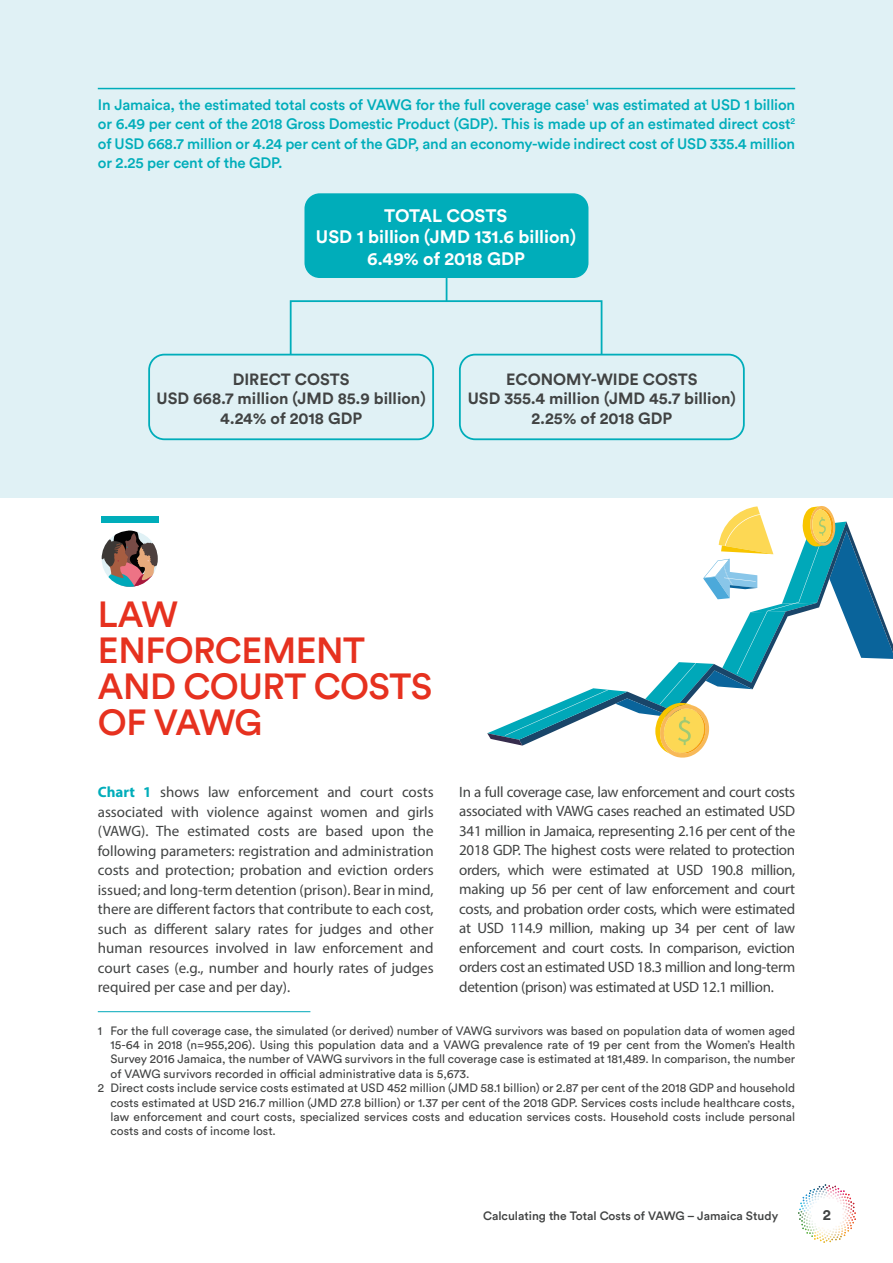
<style>
.page{position:relative;width:893px;height:1263px;background:#fff}
.page>*{position:absolute;margin:0;border:0;box-sizing:border-box;transform-origin:0 0}
.t1{font:500 36px/36px "Circular Std";letter-spacing:-.015em;color:#e6311f}
.t2{font:700 18px/21.6px "Circular Std";color:#fff;text-align:center}
.t3{font:700 16.2px/19.4px "Circular Std";color:#414343;text-align:center}
.t4{font:15px/19.5px "Myriad Pro";letter-spacing:-.015em;color:#414343;text-align:justify}
.t5{font:500 15px/19.5px "Circular Std";letter-spacing:-.01em;color:#00adba;text-align:justify}
.t6{font:700 15px "Circular Std";color:#414343}
.t7{font:12px "Circular Std";color:#414242}
.t8{font:500 12px "Circular Std";color:#414343}
.s1{font-weight:700;color:#00adba}
</style>
<div class="page">
<div style="left:0;top:0;width:893px;height:497px;background:#e0f1f5"></div>
<svg style="left:102px;top:531px;width:56px;height:56px"></svg>
<hr style="left:98px;top:88px;width:697px;height:1px;background:#00adba">
<svg style="left:798px;top:1184px;width:58px;height:59px"></svg>
<hr style="left:98px;top:1011px;width:212px;height:1px;background:#00a8b9">
<svg style="left:487px;top:506px;width:406px;height:252px"></svg>
<div style="left:101px;top:516px;width:58px;height:6px;background:#00adba"></div>
<div style="left:304px;top:193px;width:284px;height:85px;background:#00adba;border-radius:15px"></div>
<div style="left:290px;top:300px;width:312px;height:55px;border:2px solid #00adba"></div>
<div style="left:148px;top:354px;width:286px;height:86px;border:2px solid #00adba;border-radius:15px"></div>
<div style="left:459px;top:354px;width:286px;height:86px;border:2px solid #00adba;border-radius:15px"></div>
<svg style="left:446px;top:278px;width:1px;height:23px"></svg>
<p class="t5" style="left:98px;top:95px;width:699px">In Jamaica, the estimated total costs of VAWG for the full coverage case<sup>1</sup> was estimated at USD 1 billion or 6.49 per cent of the 2018 Gross Domestic Product (GDP). This is made up of an estimated direct cost<sup>2 </sup>of USD 668.7 million or 4.24 per cent of the GDP, and an economy-wide indirect cost of USD 335.4 million or 2.25 per cent of the GDP.</p>
<p class="t2" style="left:316px;top:204px;width:262px">TOTAL COSTS<br>USD 1 billion (JMD 131.6 billion)<br>6.49% of 2018 GDP</p>
<p class="t3" style="left:157px;top:369px;width:271px">DIRECT COSTS<br>USD 668.7 million (JMD 85.9 billion)<br>4.24% of 2018 GDP</p>
<p class="t3" style="left:468px;top:369px;width:270px">ECONOMY-WIDE COSTS<br>USD 355.4 million (JMD 45.7 billion)<br>2.25% of 2018 GDP</p>
<h1 class="t1" style="left:98px;top:596px;width:336px">LAW<br>ENFORCEMENT<br>AND COURT COSTS<br>OF VAWG</h1>
<p class="t4" style="left:98px;top:782px;width:337px"><span class="s1">Chart 1</span> shows law enforcement and court costs associated with violence against women and girls (VAWG). The estimated costs are based upon the following parameters: registration and administration costs and protection; probation and eviction orders issued; and long-term detention (prison). Bear in mind, there are different factors that contribute to each cost, such as different salary rates for judges and other human resources involved in law enforcement and court cases (e.g., number and hourly rates of judges required per case and per day).</p>
<p class="t4" style="left:459px;top:782px;width:337px">In a full coverage case, law enforcement and court costs associated with VAWG cases reached an estimated USD 341 million in Jamaica, representing 2.16 per cent of the 2018 GDP. The highest costs were related to protection orders, which were estimated at USD 190.8 million, making up 56 per cent of law enforcement and court costs, and probation order costs, which were estimated at USD 114.9 million, making up 34 per cent of law enforcement and court costs. In comparison, eviction orders cost an estimated USD 18.3 million and long-term detention (prison) was estimated at USD 12.1 million.</p>
<p class="t7" style="left:98px;top:1023px;width:699px">1 For the full coverage case, the simulated (or derived) number of VAWG survivors was based on population data of women aged</p>
<p class="t7" style="left:111px;top:1037px;width:686px">15-64 in 2018 (n=955,206). Using this population data and a VAWG prevalence rate of 19 per cent from the Women’s Health</p>
<p class="t7" style="left:111px;top:1052px;width:686px">Survey 2016 Jamaica, the number of VAWG survivors in the full coverage case is estimated at 181,489. In comparison, the number</p>
<p class="t7" style="left:111px;top:1066px;width:360px">of VAWG survivors recorded in official administrative data is 5,673.</p>
<p class="t7" style="left:98px;top:1081px;width:699px">2 Direct costs include service costs estimated at USD 452 million (JMD 58.1 billion) or 2.87 per cent of the 2018 GDP and household</p>
<p class="t7" style="left:111px;top:1095px;width:686px">costs estimated at USD 216.7 million (JMD 27.8 billion) or 1.37 per cent of the 2018 GDP. Services costs include healthcare costs,</p>
<p class="t7" style="left:111px;top:1109px;width:686px">law enforcement and court costs, specialized services costs and education services costs. Household costs include personal</p>
<p class="t7" style="left:111px;top:1124px;width:167px">costs and costs of income lost.</p>
<p class="t8" style="left:483px;top:1208px;width:297px">Calculating the Total Costs of VAWG – Jamaica Study</p>
<p class="t6" style="left:823px;top:1205px;width:10px">2</p>
</div>
